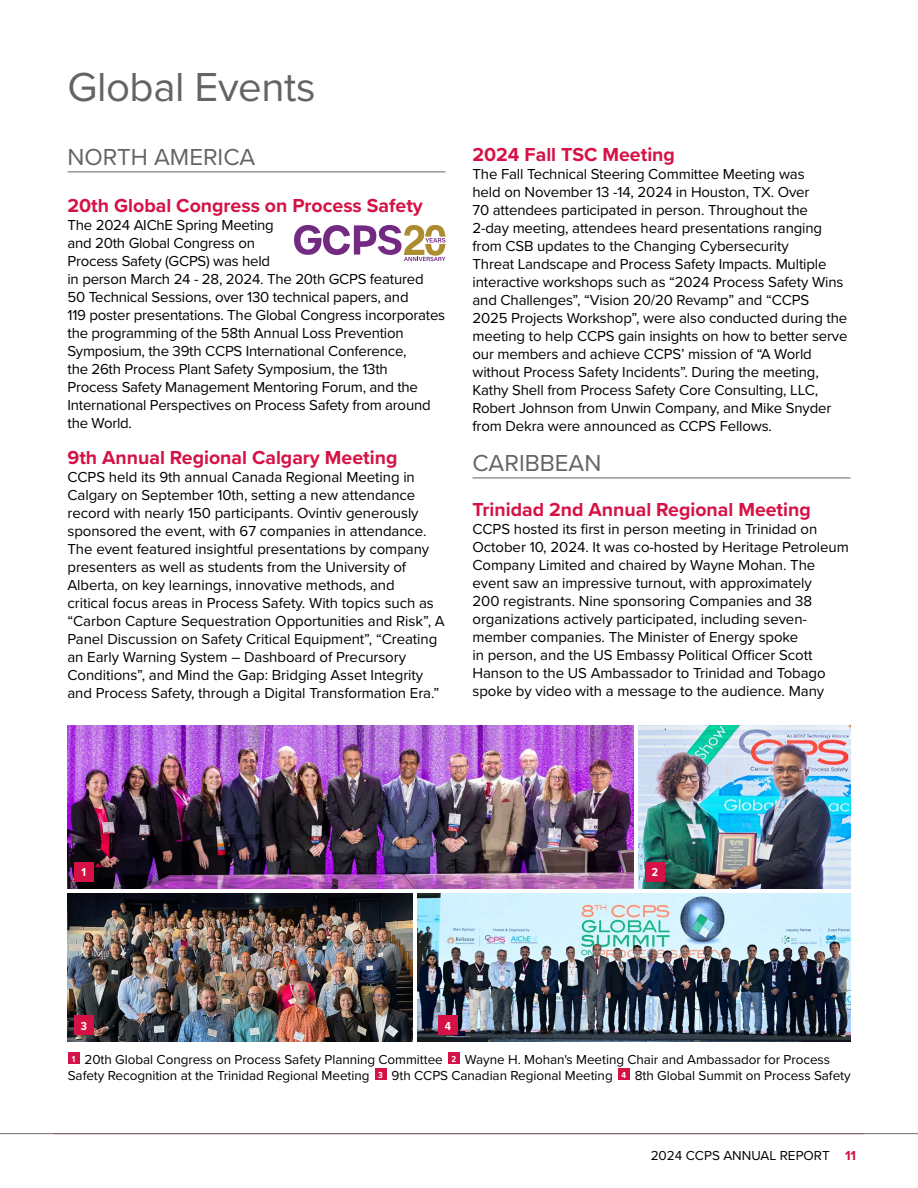
<style>
.page{position:relative;width:918px;height:1188px;background:#fff}
.page>*{position:absolute;margin:0;border:0;box-sizing:border-box;transform-origin:0 0}
.t1{font:42px "Proxima Nova";letter-spacing:-.01em;color:#636466}
.t2{font:24px "Proxima Nova";color:#636466}
.t3{font:700 19.5px "Proxima Nova";color:#d51246}
.t4{font:15px/18px "Proxima Nova";letter-spacing:-.01em;color:#000}
.t5{font:13.5px/16.2px "Proxima Nova";letter-spacing:-.005em;color:#000}
.t6{font:700 12px "Proxima Nova Cond";color:#fff}
.s1{font-weight:700;color:#d51246}
</style>
<div class="page">
<hr style="left:0;top:1133px;width:918px;height:1px;background:#6d6e71">
<hr style="left:68px;top:172px;width:378px;height:1px;background:#636466">
<hr style="left:472px;top:478px;width:378px;height:1px;background:#636466">
<img style="left:68px;top:725px;width:565px;height:164px">
<img style="left:639px;top:725px;width:211px;height:164px">
<div style="left:68px;top:1052px;width:11px;height:12px;background:#d51246"></div>
<div style="left:448px;top:1052px;width:12px;height:12px;background:#d51246"></div>
<div style="left:375px;top:1068px;width:11px;height:12px;background:#d51246"></div>
<div style="left:618px;top:1068px;width:12px;height:12px;background:#d51246"></div>
<div style="left:74px;top:862px;width:20px;height:19px;background:#d51246"></div>
<div style="left:645px;top:862px;width:20px;height:19px;background:#d51246"></div>
<img style="left:418px;top:893px;width:433px;height:149px">
<img style="left:68px;top:893px;width:345px;height:149px">
<div style="left:74px;top:1016px;width:20px;height:19px;background:#d51246"></div>
<div style="left:438px;top:1016px;width:20px;height:19px;background:#d51246"></div>
<svg style="left:294px;top:225px;width:151px;height:36px"></svg>
<h1 class="t1" style="left:68px;top:55px;width:250px">Global Events</h1>
<h2 class="t2" style="left:68px;top:139px;width:189px">NORTH AMERICA</h2>
<h3 class="t3" style="left:68px;top:191px;width:357px">20th Global Congress on Process Safety</h3>
<p class="t4" style="left:68px;top:215px;width:379px">The 2024 AIChE Spring Meeting<br>and 20th Global Congress on<br>Process Safety (GCPS) was held<br>in person March 24 - 28, 2024. The 20th GCPS featured 50 Technical Sessions, over 130 technical papers, and<br>119 poster presentations. The Global Congress incorporates the programming of the 58th Annual Loss Prevention Symposium, the 39th CCPS International Conference,<br>the 26th Process Plant Safety Symposium, the 13th<br>Process Safety Management Mentoring Forum, and the International Perspectives on Process Safety from around the World.</p>
<h3 class="t3" style="left:68px;top:443px;width:331px">9th Annual Regional Calgary Meeting</h3>
<p class="t4" style="left:68px;top:468px;width:379px">CCPS held its 9th annual Canada Regional Meeting in Calgary on September 10th, setting a new attendance record with nearly 150 participants. Ovintiv generously sponsored the event, with 67 companies in attendance.<br>The event featured insightful presentations by company presenters as well as students from the University of Alberta, on key learnings, innovative methods, and<br>critical focus areas in Process Safety. With topics such as “Carbon Capture Sequestration Opportunities and Risk”, A Panel Discussion on Safety Critical Equipment”, “Creating an Early Warning System – Dashboard of Precursory Conditions”, and Mind the Gap: Bridging Asset Integrity and Process Safety, through a Digital Transformation Era.”</p>
<h3 class="t3" style="left:472px;top:140px;width:204px">2024 Fall TSC Meeting</h3>
<p class="t4" style="left:472px;top:165px;width:377px">The Fall Technical Steering Committee Meeting was<br>held on November 13 -14, 2024 in Houston, TX. Over<br>70 attendees participated in person. Throughout the 2-day meeting, attendees heard presentations ranging from CSB updates to the Changing Cybersecurity<br>Threat Landscape and Process Safety Impacts. Multiple interactive workshops such as “2024 Process Safety Wins and Challenges”, “Vision 20/20 Revamp” and “CCPS 2025 Projects Workshop”, were also conducted during the meeting to help CCPS gain insights on how to better serve our members and achieve CCPS’ mission of “A World without Process Safety Incidents”. During the meeting, Kathy Shell from Process Safety Core Consulting, LLC, Robert Johnson from Unwin Company, and Mike Snyder from Dekra were announced as CCPS Fellows.</p>
<h2 class="t2" style="left:472px;top:445px;width:130px">CARIBBEAN</h2>
<h3 class="t3" style="left:472px;top:495px;width:340px">Trinidad 2nd Annual Regional Meeting</h3>
<p class="t4" style="left:472px;top:519px;width:378px">CCPS hosted its first in person meeting in Trinidad on October 10, 2024. It was co-hosted by Heritage Petroleum Company Limited and chaired by Wayne Mohan. The event saw an impressive turnout, with approximately<br>200 registrants. Nine sponsoring Companies and 38 organizations actively participated, including seven&shy;member companies. The Minister of Energy spoke<br>in person, and the US Embassy Political Officer Scott Hanson to the US Ambassador to Trinidad and Tobago spoke by video with a message to the audience. Many</p>
<p class="t6" style="left:82px;top:863px;width:6px">1</p>
<p class="t6" style="left:652px;top:863px;width:8px">2</p>
<p class="t6" style="left:81px;top:1017px;width:8px">3</p>
<p class="t6" style="left:445px;top:1017px;width:8px">4</p>
<p class="t5" style="left:68px;top:1051px;width:784px"><sup>1</sup> 20th Global Congress on Process Safety Planning Committee <sup>2</sup> Wayne H. Mohan's Meeting Chair and Ambassador for Process<br>Safety Recognition at the Trinidad Regional Meeting <sup>3</sup> 9th CCPS Canadian Regional Meeting <sup>4</sup> 8th Global Summit on Process Safety</p>
<p class="t5" style="left:651px;top:1147px;width:207px">2024 CCPS ANNUAL REPORT <span class="s1">11</span></p>
</div>
